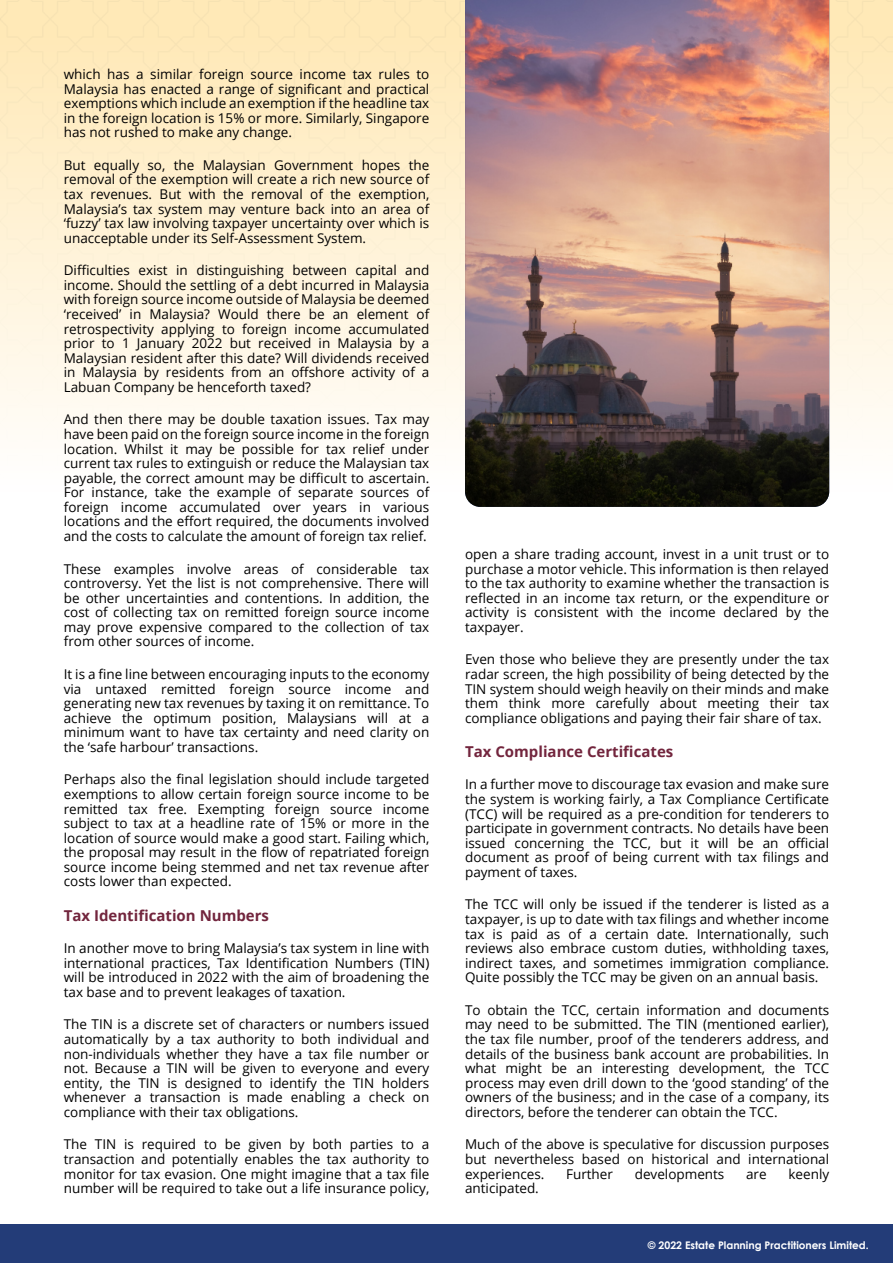
<style>
.page{position:relative;width:893px;height:1263px;background:#fff}
.page>*{position:absolute;margin:0;border:0;box-sizing:border-box;transform-origin:0 0}
.t1{font:700 15px "Open Sans";color:#72253d}
.t2{font:13.5px/14.5px "Open Sans";color:#000;text-align:justify}
.t3{font:700 10.5px "Century Gothic";color:#fff}
</style>
<div class="page">
<img style="left:465px;top:0;width:364px;height:507px">
<div style="left:0;top:1225px;width:893px;height:38px;background:#233c78"></div>
<p class="t2" style="left:64px;top:68px;width:367px">which has a similar foreign source income tax rules to Malaysia has enacted a range of significant and practical exemptions which include an exemption if the headline tax in the foreign location is 15% or more. Similarly, Singapore has not rushed to make any change.</p>
<p class="t2" style="left:64px;top:159px;width:367px">But equally so, the Malaysian Government hopes the removal of the exemption will create a rich new source of tax revenues. But with the removal of the exemption, Malaysia’s tax system may venture back into an area of ‘fuzzy’ tax law involving taxpayer uncertainty over which is unacceptable under its Self-Assessment System.</p>
<p class="t2" style="left:64px;top:264px;width:367px">Difficulties exist in distinguishing between capital and income. Should the settling of a debt incurred in Malaysia with foreign source income outside of Malaysia be deemed ‘received’ in Malaysia? Would there be an element of retrospectivity applying to foreign income accumulated prior to 1 January 2022 but received in Malaysia by a Malaysian resident after this date? Will dividends received in Malaysia by residents from an offshore activity of a Labuan Company be henceforth taxed?</p>
<p class="t2" style="left:64px;top:414px;width:367px">And then there may be double taxation issues. Tax may have been paid on the foreign source income in the foreign location. Whilst it may be possible for tax relief under current tax rules to extinguish or reduce the Malaysian tax payable, the correct amount may be difficult to ascertain.<br>For instance, take the example of separate sources of foreign income accumulated over years in various locations and the effort required, the documents involved and the costs to calculate the amount of foreign tax relief.</p>
<p class="t2" style="left:64px;top:563px;width:367px">These examples involve areas of considerable tax controversy. Yet the list is not comprehensive. There will be other uncertainties and contentions. In addition, the cost of collecting tax on remitted foreign source income may prove expensive compared to the collection of tax from other sources of income.</p>
<p class="t2" style="left:64px;top:668px;width:367px">It is a fine line between encouraging inputs to the economy via untaxed remitted foreign source income and generating new tax revenues by taxing it on remittance. To achieve the optimum position, Malaysians will at a minimum want to have tax certainty and need clarity on the ‘safe harbour’ transactions.</p>
<p class="t2" style="left:64px;top:774px;width:367px">Perhaps also the final legislation should include targeted exemptions to allow certain foreign source income to be remitted tax free. Exempting foreign source income subject to tax at a headline rate of 15% or more in the location of source would make a good start. Failing which, the proposal may result in the flow of repatriated foreign source income being stemmed and net tax revenue after costs lower than expected.</p>
<p class="t1" style="left:64px;top:909px;width:207px">Tax Identification Numbers</p>
<p class="t2" style="left:64px;top:942px;width:367px">In another move to bring Malaysia’s tax system in line with international practices, Tax Identification Numbers (TIN) will be introduced in 2022 with the aim of broadening the tax base and to prevent leakages of taxation.</p>
<p class="t2" style="left:64px;top:1019px;width:367px">The TIN is a discrete set of characters or numbers issued automatically by a tax authority to both individual and non-individuals whether they have a tax file number or not. Because a TIN will be given to everyone and every entity, the TIN is designed to identify the TIN holders whenever a transaction is made enabling a check on compliance with their tax obligations.</p>
<p class="t2" style="left:64px;top:1138px;width:367px">The TIN is required to be given by both parties to a transaction and potentially enables the tax authority to monitor for tax evasion. One might imagine that a tax file number will be required to take out a life insurance policy,</p>
<p class="t2" style="left:465px;top:548px;width:366px">open a share trading account, invest in a unit trust or to purchase a motor vehicle. This information is then relayed to the tax authority to examine whether the transaction is reflected in an income tax return, or the expenditure or activity is consistent with the income declared by the taxpayer.</p>
<p class="t2" style="left:465px;top:654px;width:366px">Even those who believe they are presently under the tax radar screen, the high possibility of being detected by the TIN system should weigh heavily on their minds and make them think more carefully about meeting their tax compliance obligations and paying their fair share of tax.</p>
<p class="t1" style="left:465px;top:745px;width:210px">Tax Compliance Certificates</p>
<p class="t2" style="left:465px;top:779px;width:366px">In a further move to discourage tax evasion and make sure the system is working fairly, a Tax Compliance Certificate (TCC) will be required as a pre-condition for tenderers to participate in government contracts. No details have been issued concerning the TCC, but it will be an official document as proof of being current with tax filings and payment of taxes.</p>
<p class="t2" style="left:465px;top:899px;width:366px">The TCC will only be issued if the tenderer is listed as a taxpayer, is up to date with tax filings and whether income tax is paid as of a certain date. Internationally, such reviews also embrace custom duties, withholding taxes, indirect taxes, and sometimes immigration compliance.<br>Quite possibly the TCC may be given on an annual basis.</p>
<p class="t2" style="left:465px;top:1004px;width:366px">To obtain the TCC, certain information and documents may need to be submitted. The TIN (mentioned earlier), the tax file number, proof of the tenderers address, and details of the business bank account are probabilities. In what might be an interesting development, the TCC process may even drill down to the ‘good standing’ of the owners of the business; and in the case of a company, its directors, before the tenderer can obtain the TCC.</p>
<p class="t2" style="left:465px;top:1138px;width:366px">Much of the above is speculative for discussion purposes but nevertheless based on historical and international experiences.</p>
<p class="t2" style="left:566px;top:1168px;width:48px">Further</p>
<p class="t2" style="left:635px;top:1168px;width:91px">developments</p>
<p class="t2" style="left:746px;top:1168px;width:22px">are</p>
<p class="t2" style="left:788px;top:1168px;width:42px">keenly</p>
<p class="t2" style="left:465px;top:1182px;width:75px">anticipated.</p>
<p class="t3" style="left:648px;top:1241px;width:222px">© 2022 Estate Planning Practitioners Limited.</p>
</div>
